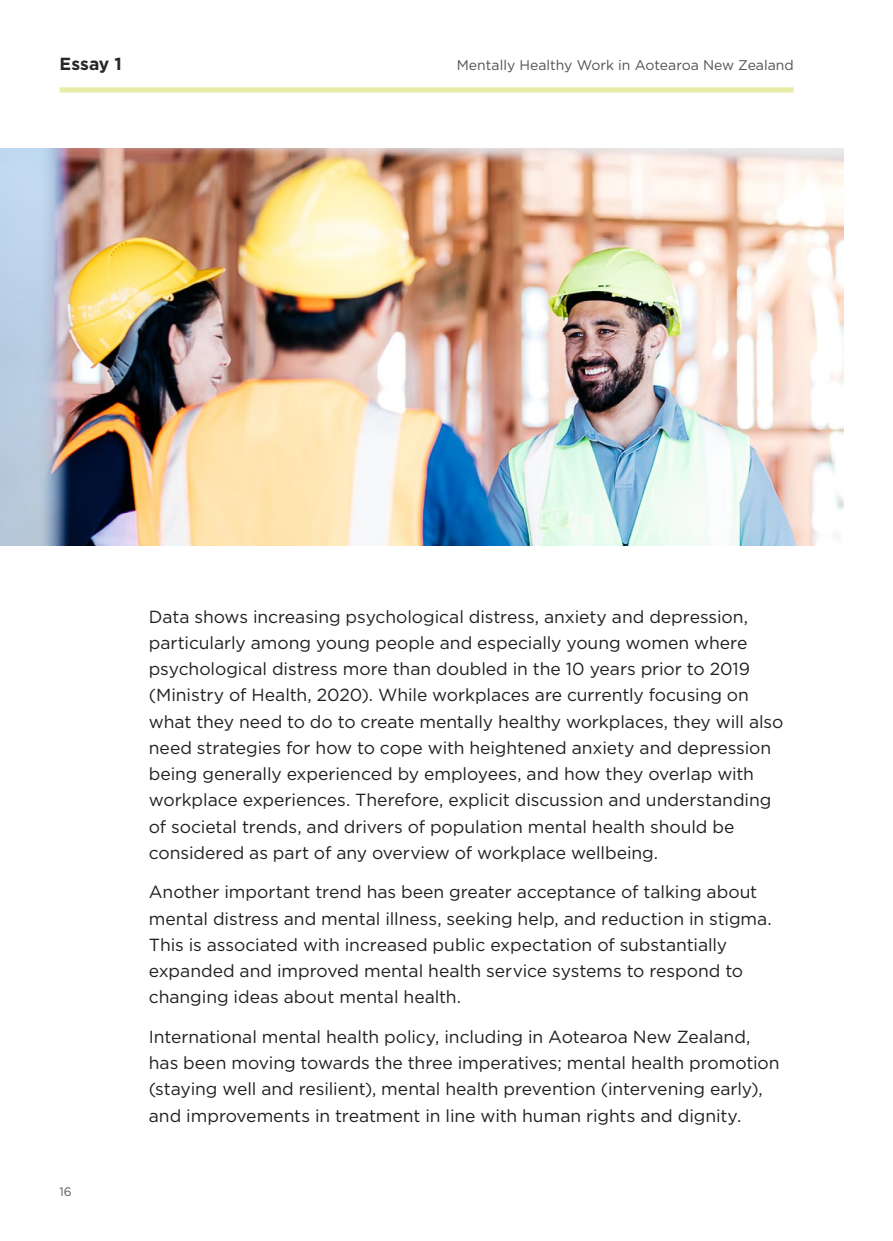
<style>
.page{position:relative;width:893px;height:1241px;background:#fff}
.page>*{position:absolute;margin:0;border:0;box-sizing:border-box;transform-origin:0 0}
.t1{font:17.5px/26.2px "Gotham";letter-spacing:-.005em;color:#231f20}
.t2{font:700 17.5px "Gotham";color:#272725}
.t3{font:14px "Gotham";color:#525251}
.t4{font:12.25px "Gotham";color:#58595b}
</style>
<div class="page">
<div style="left:60px;top:87px;width:734px;height:6px;background:#e7eda7"></div>
<img style="left:0;top:148px;width:843px;height:397px">
<p class="t2" style="left:60px;top:53px;width:64px">Essay 1</p>
<p class="t3" style="left:457px;top:56px;width:338px">Mentally Healthy Work in Aotearoa New Zealand</p>
<p class="t4" style="left:60px;top:1183px;width:14px">16</p>
<p class="t1" style="left:149px;top:603px;width:636px">Data shows increasing psychological distress, anxiety and depression, particularly among young people and especially young women where psychological distress more than doubled in the 10 years prior to 2019 (Ministry of Health, 2020). While workplaces are currently focusing on what they need to do to create mentally healthy workplaces, they will also need strategies for how to cope with heightened anxiety and depression being generally experienced by employees, and how they overlap with workplace experiences. Therefore, explicit discussion and understanding of societal trends, and drivers of population mental health should be considered as part of any overview of workplace wellbeing.</p>
<p class="t1" style="left:149px;top:878px;width:625px">Another important trend has been greater acceptance of talking about mental distress and mental illness, seeking help, and reduction in stigma.<br>This is associated with increased public expectation of substantially expanded and improved mental health service systems to respond to changing ideas about mental health.</p>
<p class="t1" style="left:149px;top:1023px;width:632px">International mental health policy, including in Aotearoa New Zealand, has been moving towards the three imperatives; mental health promotion (staying well and resilient), mental health prevention (intervening early), and improvements in treatment in line with human rights and dignity.</p>
</div>
